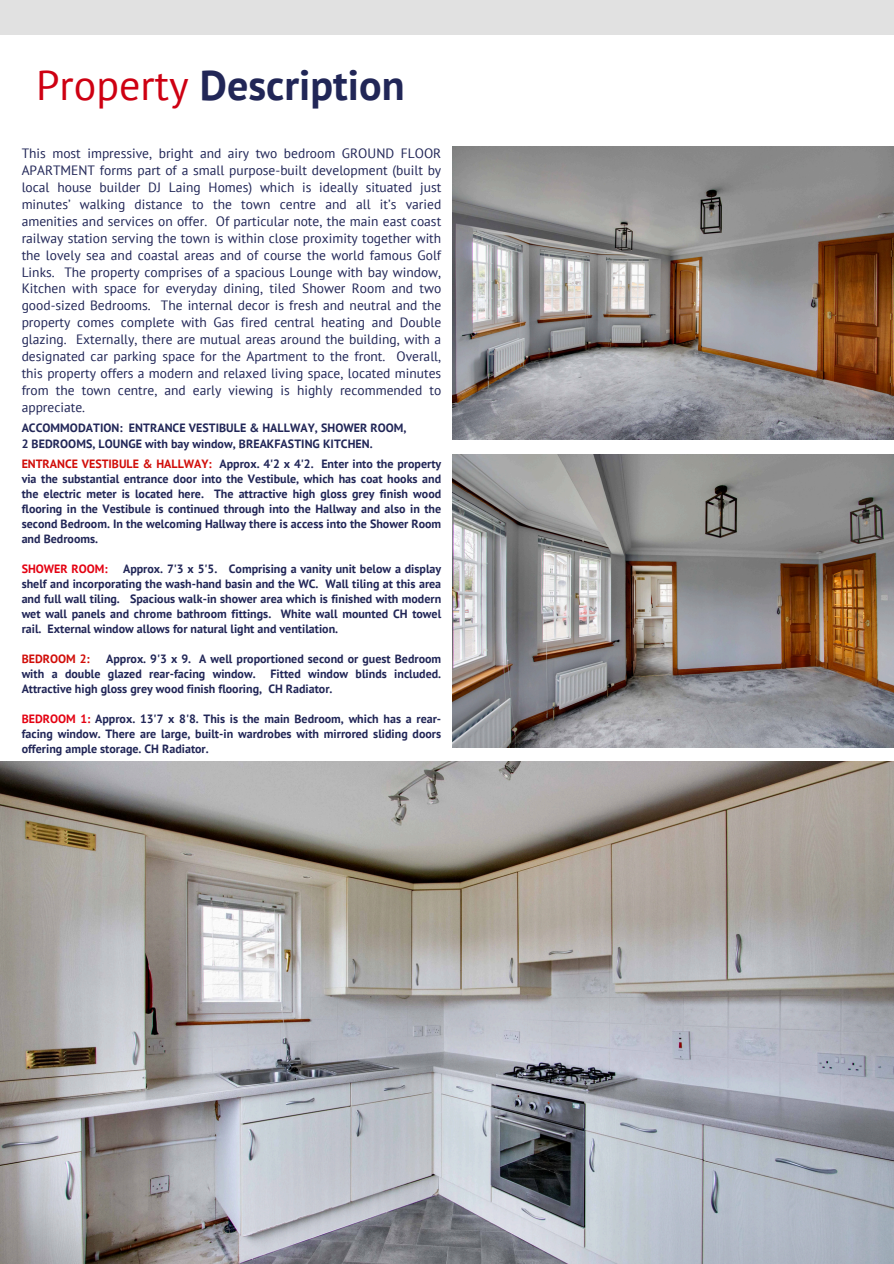
<style>
.page{position:relative;width:894px;height:1264px;background:#fff}
.page>*{position:absolute;margin:0;border:0;box-sizing:border-box;transform-origin:0 0}
.t1{font:700 42px "PT Sans";color:#212657}
.t2{font:13.5px/16.8px "PT Sans";color:#212657;text-align:justify}
.t3{font:700 12px/15px "PT Sans";color:#212657;text-align:justify}
.t4{font:700 12px "PT Sans";color:#e40212}
.t5{font:700 12px "PT Sans";color:#d10d09}
.s1{font-weight:400;color:#ce0012}
.s2{color:#d10d09}
.s3{color:#e40212}
</style>
<div class="page">
<div style="left:0;top:0;width:893px;height:34px;background:#e1e1e1"></div>
<img style="left:452px;top:454px;width:441px;height:293px">
<img style="left:452px;top:146px;width:441px;height:294px">
<img style="left:0;top:762px;width:892px;height:501px">
<p class="t1" style="left:36px;top:57px;width:370px"><span class="s1">Property</span> Description</p>
<p class="t2" style="left:22px;top:145px;width:421px">This most impressive, bright and airy two bedroom GROUND FLOOR APARTMENT forms part of a small purpose-built development (built by local house builder DJ Laing Homes) which is ideally situated just minutes’ walking distance to the town centre and all it’s varied amenities and services on offer. Of particular note, the main east coast railway station serving the town is within close proximity together with the lovely sea and coastal areas and of course the world famous Golf Links. The property comprises of a spacious Lounge with bay window, Kitchen with space for everyday dining, tiled Shower Room and two good-sized Bedrooms. The internal decor is fresh and neutral and the property comes complete with Gas fired central heating and Double glazing. Externally, there are mutual areas around the building, with a designated car parking space for the Apartment to the front. Overall, this property offers a modern and relaxed living space, located minutes from the town centre, and early viewing is highly recommended to appreciate.</p>
<p class="t3" style="left:22px;top:420px;width:386px">ACCOMMODATION: ENTRANCE VESTIBULE &amp; HALLWAY, SHOWER ROOM,</p>
<p class="t3" style="left:22px;top:436px;width:352px">2 BEDROOMS, LOUNGE with bay window, BREAKFASTING KITCHEN.</p>
<p class="t3" style="left:22px;top:456px;width:421px"><span class="s2">ENTRANCE VESTIBULE &amp; HALLWAY:</span> Approx. 4'2 x 4'2. Enter into the property via the substantial entrance door into the Vestibule, which has coat hooks and the electric meter is located here. The attractive high gloss grey finish wood flooring in the Vestibule is continued through into the Hallway and also in the second Bedroom. In the welcoming Hallway there is access into the Shower Room and Bedrooms.</p>
<p class="t4" style="left:22px;top:560px;width:88px">SHOWER ROOM:</p>
<p class="t3" style="left:22px;top:561px;width:421px;text-indent:101px">Approx. 7'3 x 5'5. Comprising a vanity unit below a display shelf and incorporating the wash-hand basin and the WC. Wall tiling at this area and full wall tiling. Spacious walk-in shower area which is finished with modern wet wall panels and chrome bathroom fittings. White wall mounted CH towel rail. External window allows for natural light and ventilation.</p>
<p class="t5" style="left:22px;top:650px;width:70px">BEDROOM 2:</p>
<p class="t3" style="left:22px;top:651px;width:421px;text-indent:84px">Approx. 9'3 x 9. A well proportioned second or guest Bedroom with a double glazed rear-facing window. Fitted window blinds included.<br>Attractive high gloss grey wood finish flooring, CH Radiator.</p>
<p class="t3" style="left:22px;top:711px;width:421px"><span class="s3">BEDROOM 1:</span> Approx. 13'7 x 8'8. This is the main Bedroom, which has a rear&shy;facing window. There are large, built-in wardrobes with mirrored sliding doors offering ample storage. CH Radiator.</p>
</div>
